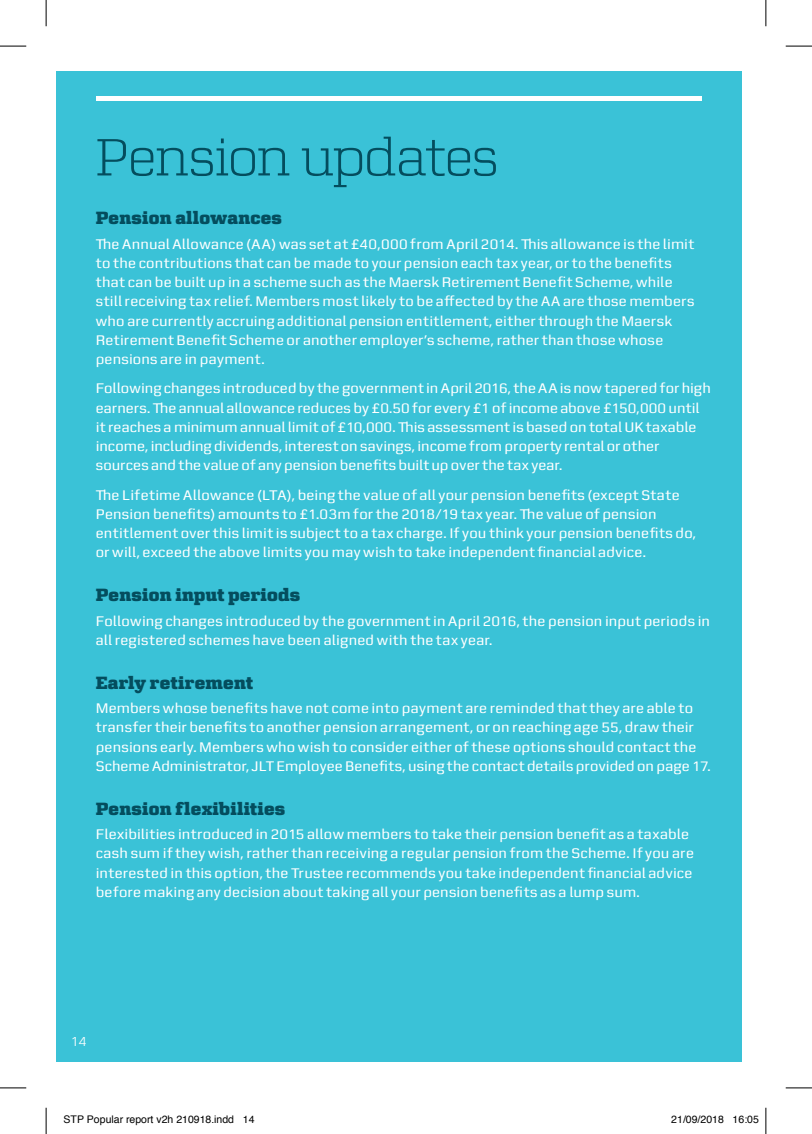
<style>
.page{position:relative;width:812px;height:1134px;background:#fff}
.page>*{position:absolute;margin:0;border:0;box-sizing:border-box;transform-origin:0 0}
.t1{font:300 56px "Zetta Serif";letter-spacing:-.005em;color:#044d5e}
.t2{font:800 18.38px "Zetta Serif";letter-spacing:.015em;color:#044d5e}
.t3{font:14.88px/19.2px "Zetta Sans";letter-spacing:.015em;color:#fff}
.t4{font:14px "Zetta Sans";color:#fff}
.t5{font:10.5px "Helvetica";color:#000}
</style>
<div class="page">
<div style="left:56px;top:71px;width:685px;height:991px;background:#3ac2d7"></div>
<div style="left:96px;top:96px;width:605px;height:5px;background:#fff"></div>
<svg style="left:0;top:46px;width:26px;height:1px"></svg>
<svg style="left:785px;top:46px;width:26px;height:1px"></svg>
<svg style="left:0;top:1088px;width:26px;height:1px"></svg>
<svg style="left:785px;top:1088px;width:26px;height:1px"></svg>
<svg style="left:46px;top:0;width:1px;height:26px"></svg>
<svg style="left:46px;top:1108px;width:1px;height:26px"></svg>
<svg style="left:765px;top:0;width:1px;height:26px"></svg>
<svg style="left:765px;top:1108px;width:1px;height:26px"></svg>
<h1 class="t1" style="left:96px;top:127px;width:404px">Pension updates</h1>
<p class="t2" style="left:96px;top:207px;width:188px">Pension allowances</p>
<p class="t3" style="left:96px;top:234px;width:600px">The Annual Allowance (AA) was set at £40,000 from April 2014. This allowance is the limit to the contributions that can be made to your pension each tax year, or to the benefits that can be built up in a scheme such as the Maersk Retirement Benefit Scheme, while still receiving tax relief. Members most likely to be affected by the AA are those members who are currently accruing additional pension entitlement, either through the Maersk Retirement Benefit Scheme or another employer’s scheme, rather than those whose pensions are in payment.</p>
<p class="t3" style="left:96px;top:379px;width:616px">Following changes introduced by the government in April 2016, the AA is now tapered for high earners. The annual allowance reduces by £0.50 for every £1 of income above £150,000 until it reaches a minimum annual limit of £10,000. This assessment is based on total UK taxable income, including dividends, interest on savings, income from property rental or other sources and the value of any pension benefits built up over the tax year.</p>
<p class="t3" style="left:96px;top:485px;width:602px">The Lifetime Allowance (LTA), being the value of all your pension benefits (except State Pension benefits) amounts to £1.03m for the 2018/19 tax year. The value of pension entitlement over this limit is subject to a tax charge. If you think your pension benefits do, or will, exceed the above limits you may wish to take independent financial advice.</p>
<p class="t2" style="left:96px;top:584px;width:206px">Pension input periods</p>
<p class="t3" style="left:96px;top:611px;width:615px">Following changes introduced by the government in April 2016, the pension input periods in all registered schemes have been aligned with the tax year.</p>
<p class="t2" style="left:96px;top:671px;width:159px">Early retirement</p>
<p class="t3" style="left:96px;top:699px;width:616px">Members whose benefits have not come into payment are reminded that they are able to transfer their benefits to another pension arrangement, or on reaching age 55, draw their pensions early. Members who wish to consider either of these options should contact the Scheme Administrator, JLT Employee Benefits, using the contact details provided on page 17.</p>
<p class="t2" style="left:96px;top:797px;width:191px">Pension flexibilities</p>
<p class="t3" style="left:96px;top:825px;width:599px">Flexibilities introduced in 2015 allow members to take their pension benefit as a taxable cash sum if they wish, rather than receiving a regular pension from the Scheme. If you are interested in this option, the Trustee recommends you take independent financial advice before making any decision about taking all your pension benefits as a lump sum.</p>
<p class="t4" style="left:71px;top:1033px;width:17px">14</p>
<p class="t5" style="left:64px;top:1112px;width:192px">STP Popular report v2h 210918.indd 14</p>
<p class="t5" style="left:671px;top:1112px;width:89px">21/09/2018 16:05</p>
</div>
